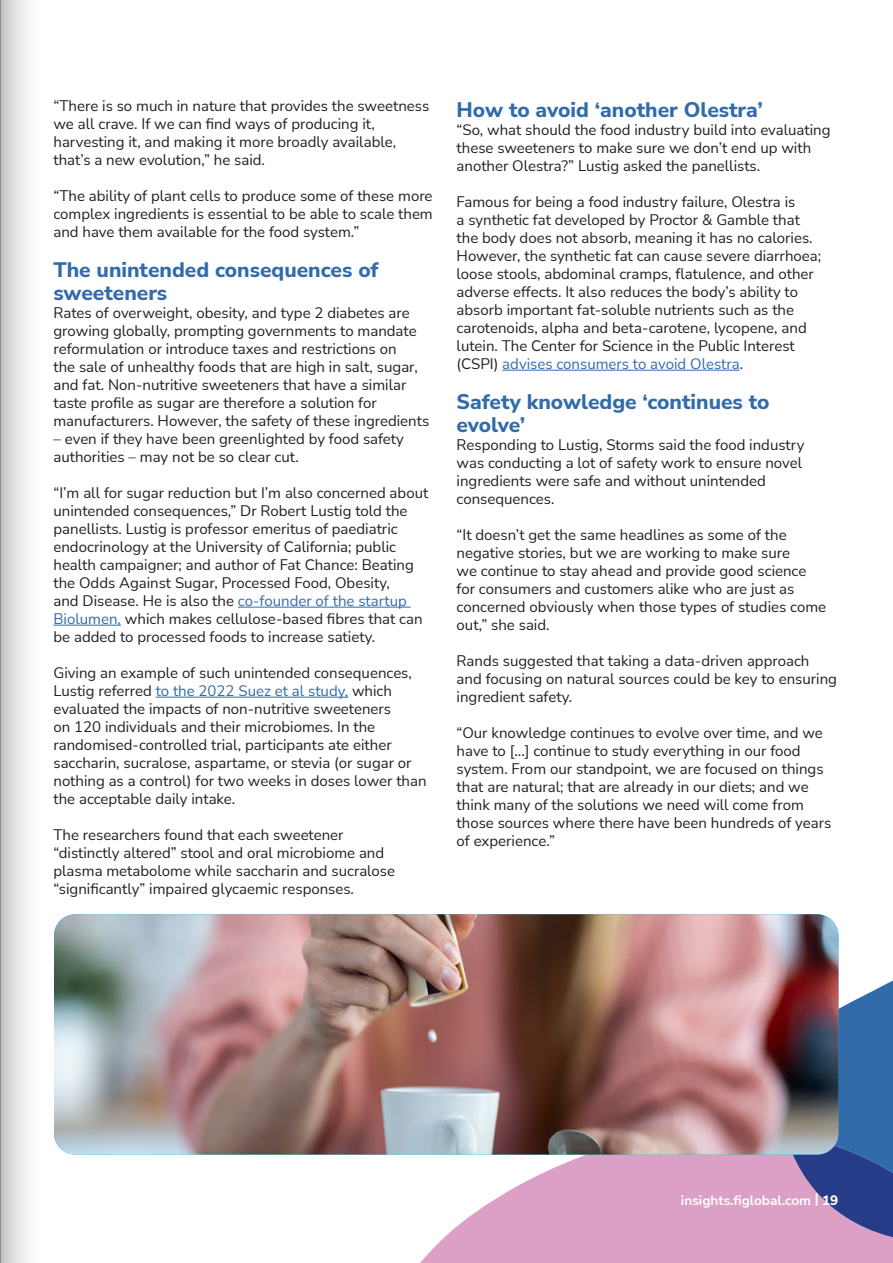
<style>
.page{position:relative;width:893px;height:1263px;background:#fff}
.page>*{position:absolute;margin:0;border:0;box-sizing:border-box;transform-origin:0 0}
.t1{font:800 21px/22.5px "Nunito Sans";color:#316baa}
.t2{font:15px/18px "Nunito Sans";color:#231f20}
.t3{font:700 13.5px "Nunito Sans";color:#fff}
.s1{color:#316baa}
.s2{font-weight:800}
</style>
<div class="page">
<svg style="left:408px;top:1154px;width:345px;height:109px;fill:#dc9fc6"></svg>
<svg style="left:753px;top:966px;width:140px;height:297px;background:#7c7eb3"></svg>
<hr style="left:238px;top:607px;width:173px;height:1px;background:#316baa">
<hr style="left:53px;top:625px;width:68px;height:1px;background:#316baa">
<hr style="left:156px;top:697px;width:192px;height:1px;background:#316baa">
<hr style="left:502px;top:370px;width:238px;height:1px;background:#316baa">
<img style="left:54px;top:914px;width:784px;height:240px">
<svg style="left:1px;top:0;width:53px;height:1263px"></svg>
<hr style="left:0;top:0;width:1px;height:1263px;background:#8f8d8e">
<p class="t2" style="left:53px;top:96px;width:377px">“There is so much in nature that provides the sweetness we all crave. If we can find ways of producing it, harvesting it, and making it more broadly available, that’s a new evolution,” he said.</p>
<p class="t2" style="left:53px;top:186px;width:381px;text-align:justify">“The ability of plant cells to produce some of these more complex ingredients is essential to be able to scale them and have them available for the food system.”</p>
<p class="t1" style="left:53px;top:258px;width:327px">The unintended consequences of sweeteners</p>
<p class="t2" style="left:53px;top:303px;width:377px">Rates of overweight, obesity, and type 2 diabetes are growing globally, prompting governments to mandate reformulation or introduce taxes and restrictions on<br>the sale of unhealthy foods that are high in salt, sugar, and fat. Non-nutritive sweeteners that have a similar taste profile as sugar are therefore a solution for manufacturers. However, the safety of these ingredients</p>
<p class="t2" style="left:53px;top:429px;width:352px">– even if they have been greenlighted by food safety authorities – may not be so clear cut.</p>
<p class="t2" style="left:53px;top:483px;width:376px">“I’m all for sugar reduction but I’m also concerned about unintended consequences,” Dr Robert Lustig told the panellists. Lustig is professor emeritus of paediatric endocrinology at the University of California; public health campaigner; and author of Fat Chance: Beating the Odds Against Sugar, Processed Food, Obesity,<br>and Disease. He is also the <span class="s1">co-founder of the startup Biolumen,</span> which makes cellulose-based fibres that can be added to processed foods to increase satiety.</p>
<p class="t2" style="left:53px;top:663px;width:375px">Giving an example of such unintended consequences, Lustig referred <span class="s1">to the 2022 Suez et al study,</span> which evaluated the impacts of non-nutritive sweeteners<br>on 120 individuals and their microbiomes. In the randomised-controlled trial, participants ate either saccharin, sucralose, aspartame, or stevia (or sugar or nothing as a control) for two weeks in doses lower than the acceptable daily intake.</p>
<p class="t2" style="left:53px;top:825px;width:343px">The researchers found that each sweetener “distinctly altered” stool and oral microbiome and plasma metabolome while saccharin and sucralose “significantly” impaired glycaemic responses.</p>
<p class="t1" style="left:457px;top:98px;width:308px">How to avoid ‘another Olestra’</p>
<p class="t2" style="left:457px;top:120px;width:375px">“So, what should the food industry build into evaluating these sweeteners to make sure we don’t end up with another Olestra?” Lustig asked the panellists.</p>
<p class="t2" style="left:457px;top:192px;width:366px">Famous for being a food industry failure, Olestra is<br>a synthetic fat developed by Proctor &amp; Gamble that the body does not absorb, meaning it has no calories.<br>However, the synthetic fat can cause severe diarrhoea; loose stools, abdominal cramps, flatulence, and other adverse effects. It also reduces the body’s ability to absorb important fat-soluble nutrients such as the carotenoids, alpha and beta-carotene, lycopene, and lutein. The Center for Science in the Public Interest (CSPI) <span class="s1">advises consumers to avoid Olestra</span>.</p>
<p class="t1" style="left:457px;top:390px;width:314px">Safety knowledge ‘continues to evolve’</p>
<p class="t2" style="left:457px;top:435px;width:349px">Responding to Lustig, Storms said the food industry was conducting a lot of safety work to ensure novel ingredients were safe and without unintended consequences.</p>
<p class="t2" style="left:457px;top:525px;width:371px">“It doesn’t get the same headlines as some of the negative stories, but we are working to make sure<br>we continue to stay ahead and provide good science for consumers and customers alike who are just as concerned obviously when those types of studies come out,” she said.</p>
<p class="t2" style="left:457px;top:651px;width:382px">Rands suggested that taking a data-driven approach and focusing on natural sources could be key to ensuring ingredient safety.</p>
<p class="t2" style="left:457px;top:723px;width:376px">“Our knowledge continues to evolve over time, and we have to [...] continue to study everything in our food system. From our standpoint, we are focused on things that are natural; that are already in our diets; and we think many of the solutions we need will come from those sources where there have been hundreds of years of experience.”</p>
<p class="t3" style="left:681px;top:1190px;width:159px">insights.figlobal.com | <span class="s2">19</span></p>
</div>
